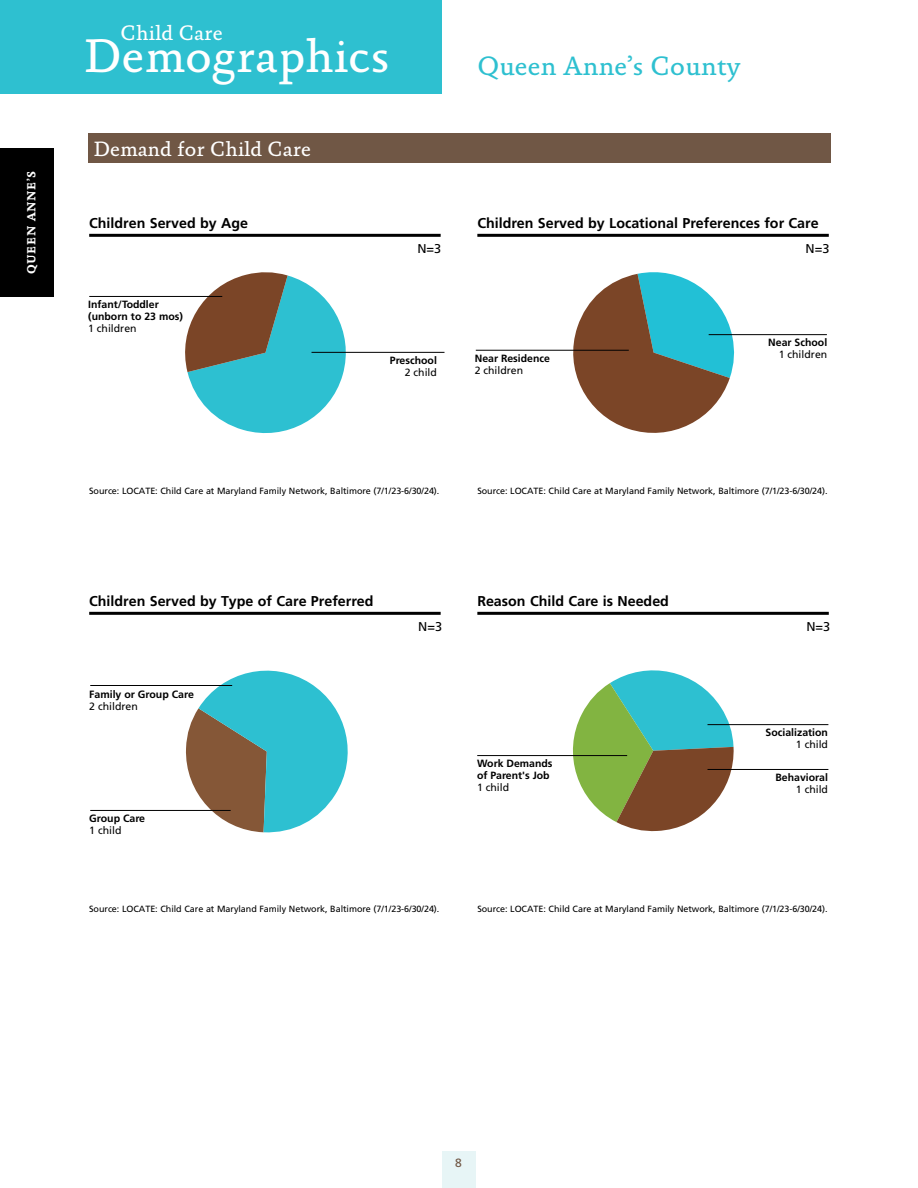
<style>
.page{position:relative;width:918px;height:1188px;background:#fff}
.page>*{position:absolute;margin:0;border:0;box-sizing:border-box;transform-origin:0 0}
.t1{font:47.85px "Absara";letter-spacing:.005em;color:#fff}
.t2{font:27px "Absara";color:#2ec0d0}
.t3{font:21.3px "Absara";color:#fff}
.t4{font:21px "Absara";color:#fff}
.t5{font:700 14.25px "Frutiger";color:#000}
.t6{font:12.75px "Frutiger";color:#000}
.t7{font:700 12px "Absara";letter-spacing:.05em;color:#fff}
.t8{font:12px "Frutiger";color:#705745}
.t9{font:700 10.5px/12px "Frutiger";color:#000}
.t10{font:10.5px "Frutiger";color:#000}
.t11{font:9px "Frutiger";letter-spacing:-.005em;color:#000}
</style>
<div class="page">
<hr style="left:89px;top:234px;width:352px;height:3px;background:#000">
<hr style="left:477px;top:234px;width:352px;height:3px;background:#000">
<hr style="left:89px;top:612px;width:352px;height:3px;background:#000">
<hr style="left:477px;top:612px;width:352px;height:3px;background:#000">
<svg style="left:177px;top:272px;width:178px;height:161px"></svg>
<hr style="left:89px;top:296px;width:133px;height:1px;background:#000">
<hr style="left:312px;top:352px;width:133px;height:1px;background:#000">
<svg style="left:184px;top:671px;width:164px;height:162px"></svg>
<hr style="left:90px;top:685px;width:142px;height:1px;background:#000">
<hr style="left:90px;top:810px;width:141px;height:1px;background:#000">
<svg style="left:562px;top:670px;width:174px;height:161px"></svg>
<hr style="left:477px;top:755px;width:150px;height:1px;background:#000">
<hr style="left:708px;top:724px;width:120px;height:1px;background:#000">
<hr style="left:708px;top:769px;width:120px;height:1px;background:#000">
<svg style="left:563px;top:272px;width:172px;height:161px"></svg>
<hr style="left:476px;top:350px;width:153px;height:1px;background:#000">
<hr style="left:709px;top:334px;width:118px;height:1px;background:#000">
<div style="left:0;top:148px;width:54px;height:149px;background:#000"></div>
<div style="left:442px;top:1151px;width:34px;height:37px;background:#e7f5f6"></div>
<div style="left:0;top:0;width:441px;height:93px;background:#2ec0d0"></div>
<div style="left:88px;top:133px;width:742px;height:30px;background:#705745"></div>
<h3 class="t7" style="left:25px;top:274px;width:105px;rotate:-90deg">QUEEN ANNE’S</h3>
<h3 class="t3" style="left:121px;top:20px;width:104px">Child Care</h3>
<h1 class="t1" style="left:83px;top:28px;width:308px">Demographics</h1>
<h3 class="t4" style="left:93px;top:137px;width:219px">Demand for Child Care</h3>
<h2 class="t2" style="left:477px;top:50px;width:264px">Queen Anne’s County</h2>
<h3 class="t5" style="left:89px;top:215px;width:160px">Children Served by Age</h3>
<h3 class="t5" style="left:477px;top:215px;width:343px">Children Served by Locational Preferences for Care</h3>
<p class="t9" style="left:88px;top:298px;width:96px">Infant/Toddler (unborn to 23 mos)</p>
<p class="t10" style="left:88px;top:322px;width:50px">1 children</p>
<h3 class="t6" style="left:417px;top:241px;width:25px">N=3</h3>
<h3 class="t6" style="left:805px;top:241px;width:25px">N=3</h3>
<p class="t9" style="left:390px;top:354px;width:49px">Preschool</p>
<p class="t10" style="left:405px;top:366px;width:34px">2 child</p>
<p class="t9" style="left:475px;top:352px;width:77px">Near Residence</p>
<p class="t10" style="left:475px;top:364px;width:50px">2 children</p>
<p class="t9" style="left:768px;top:336px;width:60px">Near School</p>
<p class="t10" style="left:779px;top:348px;width:50px">1 children</p>
<p class="t11" style="left:89px;top:486px;width:352px">Source: LOCATE: Child Care at Maryland Family Network, Baltimore (7/1/23-6/30/24).</p>
<p class="t11" style="left:477px;top:486px;width:352px">Source: LOCATE: Child Care at Maryland Family Network, Baltimore (7/1/23-6/30/24).</p>
<h3 class="t5" style="left:89px;top:593px;width:286px">Children Served by Type of Care Preferred</h3>
<h3 class="t5" style="left:477px;top:593px;width:193px">Reason Child Care is Needed</h3>
<p class="t9" style="left:89px;top:688px;width:106px">Family or Group Care</p>
<p class="t10" style="left:89px;top:700px;width:50px">2 children</p>
<p class="t9" style="left:89px;top:813px;width:57px">Group Care</p>
<p class="t10" style="left:89px;top:825px;width:34px">1 child</p>
<h3 class="t6" style="left:418px;top:620px;width:25px">N=3</h3>
<h3 class="t6" style="left:806px;top:620px;width:25px">N=3</h3>
<p class="t9" style="left:477px;top:757px;width:77px">Work Demands of Parent's Job</p>
<p class="t10" style="left:477px;top:781px;width:34px">1 child</p>
<p class="t9" style="left:766px;top:726px;width:64px">Socialization</p>
<p class="t10" style="left:796px;top:738px;width:34px">1 child</p>
<p class="t9" style="left:776px;top:771px;width:54px">Behavioral</p>
<p class="t10" style="left:796px;top:783px;width:34px">1 child</p>
<p class="t11" style="left:89px;top:904px;width:352px">Source: LOCATE: Child Care at Maryland Family Network, Baltimore (7/1/23-6/30/24).</p>
<p class="t11" style="left:477px;top:904px;width:352px">Source: LOCATE: Child Care at Maryland Family Network, Baltimore (7/1/23-6/30/24).</p>
<h3 class="t8" style="left:455px;top:1155px;width:8px">8</h3>
</div>
